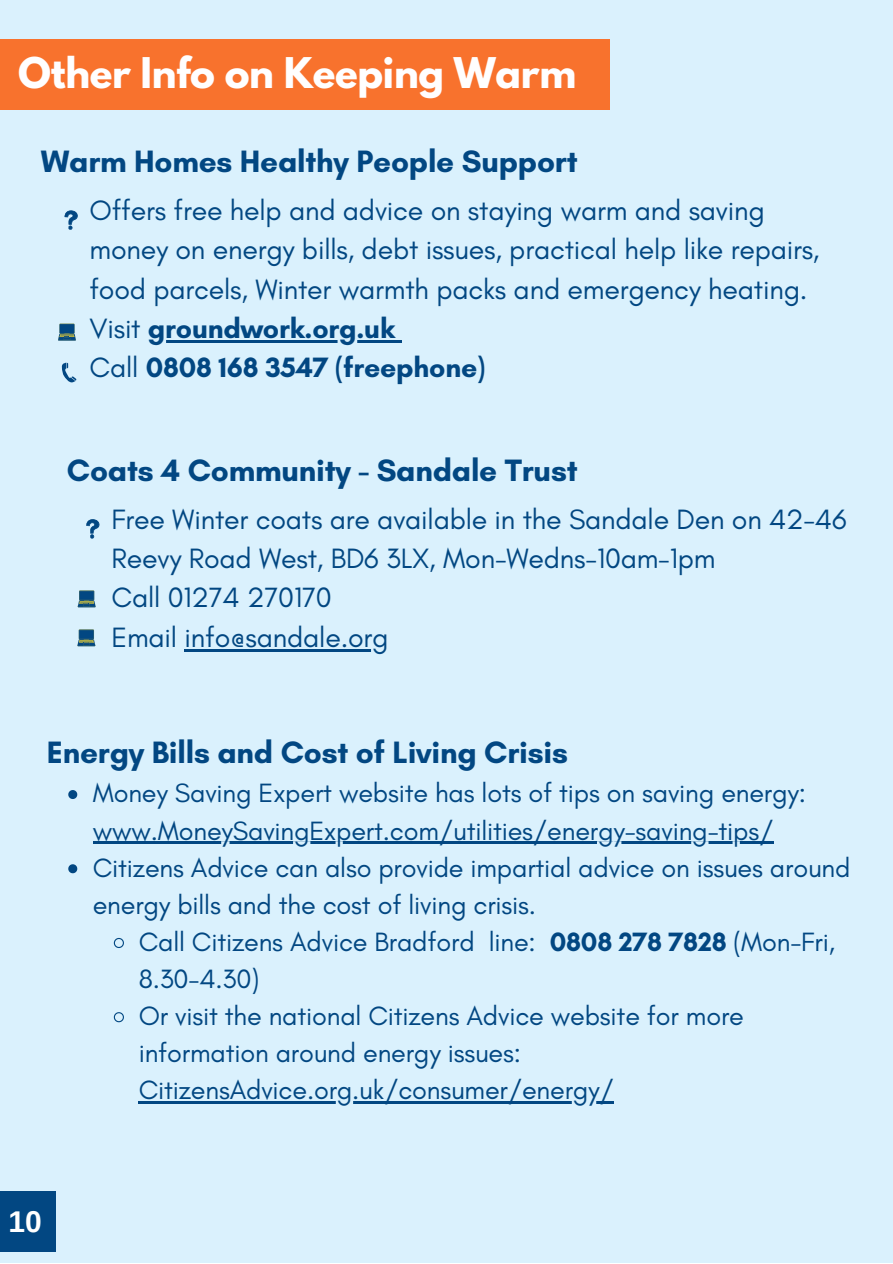
<style>
.page{position:relative;width:893px;height:1264px;background:#fff}
.page>*{position:absolute;margin:0;border:0;box-sizing:border-box;transform-origin:0 0}
.t1{font:700 37.5px "League Spartan";letter-spacing:-.005em;color:#fffefe}
.t2{font:700 31.5px "Glacial Indifference";letter-spacing:-.005em;color:#024782}
.t3{font:700 30px "Arimo";color:#fff}
.t4{font:28.5px/39.3px "Glacial Indifference";letter-spacing:-.005em;color:#024782}
.t5{font:27px/37px "Glacial Indifference";letter-spacing:-.005em;color:#024782}
.s1{font-weight:700}
</style>
<div class="page">
<div style="left:0;top:0;width:892px;height:1262px;background:#daf1fd"></div>
<svg style="left:65px;top:210px;width:13px;height:20px"></svg>
<svg style="left:58px;top:323px;width:18px;height:17px"></svg>
<svg style="left:62px;top:362px;width:14px;height:21px"></svg>
<hr style="left:148px;top:340px;width:247px;height:2px;background:#024782">
<svg style="left:395px;top:340px;width:6px;height:2px"></svg>
<svg style="left:86px;top:519px;width:14px;height:19px"></svg>
<svg style="left:78px;top:590px;width:18px;height:17px"></svg>
<svg style="left:77px;top:629px;width:18px;height:17px"></svg>
<hr style="left:184px;top:649px;width:204px;height:2px;background:#024782">
<div style="left:0;top:39px;width:610px;height:71px;background:#f8722d"></div>
<svg style="left:68px;top:790px;width:9px;height:9px"></svg>
<hr style="left:93px;top:841px;width:680px;height:3px;background:#024782">
<svg style="left:68px;top:864px;width:9px;height:9px"></svg>
<svg style="left:113px;top:937px;width:11px;height:11px"></svg>
<svg style="left:113px;top:1012px;width:11px;height:11px"></svg>
<hr style="left:139px;top:1101px;width:474px;height:2px;background:#024782">
<div style="left:0;top:1191px;width:55px;height:61px;background:#024782"></div>
<h1 class="t1" style="left:18px;top:54px;width:559px">Other Info on Keeping Warm</h1>
<p class="t2" style="left:41px;top:142px;width:538px">Warm Homes Healthy People Support</p>
<p class="t4" style="left:89px;top:190px;width:731px">Offers free help and advice on staying warm and saving money on energy bills, debt issues, practical help like repairs, food parcels, Winter warmth packs and emergency heating.<br>Visit <span class="s1">groundwork.org.uk<br></span>Call <span class="s1">0808 168 3547 (freephone)</span></p>
<p class="t2" style="left:67px;top:451px;width:512px">Coats 4 Community - Sandale Trust</p>
<p class="t4" style="left:111px;top:499px;width:736px">Free Winter coats are available in the Sandale Den on 42-46<br>Reevy Road West, BD6 3LX, Mon-Wedns-10am-1pm<br>Call 01274 270170<br>Email info@sandale.org</p>
<p class="t2" style="left:47px;top:733px;width:522px">Energy Bills and Cost of Living Crisis</p>
<p class="t3" style="left:9px;top:1204px;width:35px">10</p>
<p class="t5" style="left:93px;top:774px;width:759px">Money Saving Expert website has lots of tips on saving energy: www.MoneySavingExpert.com/utilities/energy-saving-tips/ Citizens Advice can also provide impartial advice on issues around energy bills and the cost of living crisis.</p>
<p class="t5" style="left:139px;top:922px;width:697px">Call Citizens Advice Bradford line: <span class="s1">0808 278 7828</span> (Mon-Fri, 8.30-4.30)<br>Or visit the national Citizens Advice website for more information around energy issues:<br>CitizensAdvice.org.uk/consumer/energy/</p>
</div>
